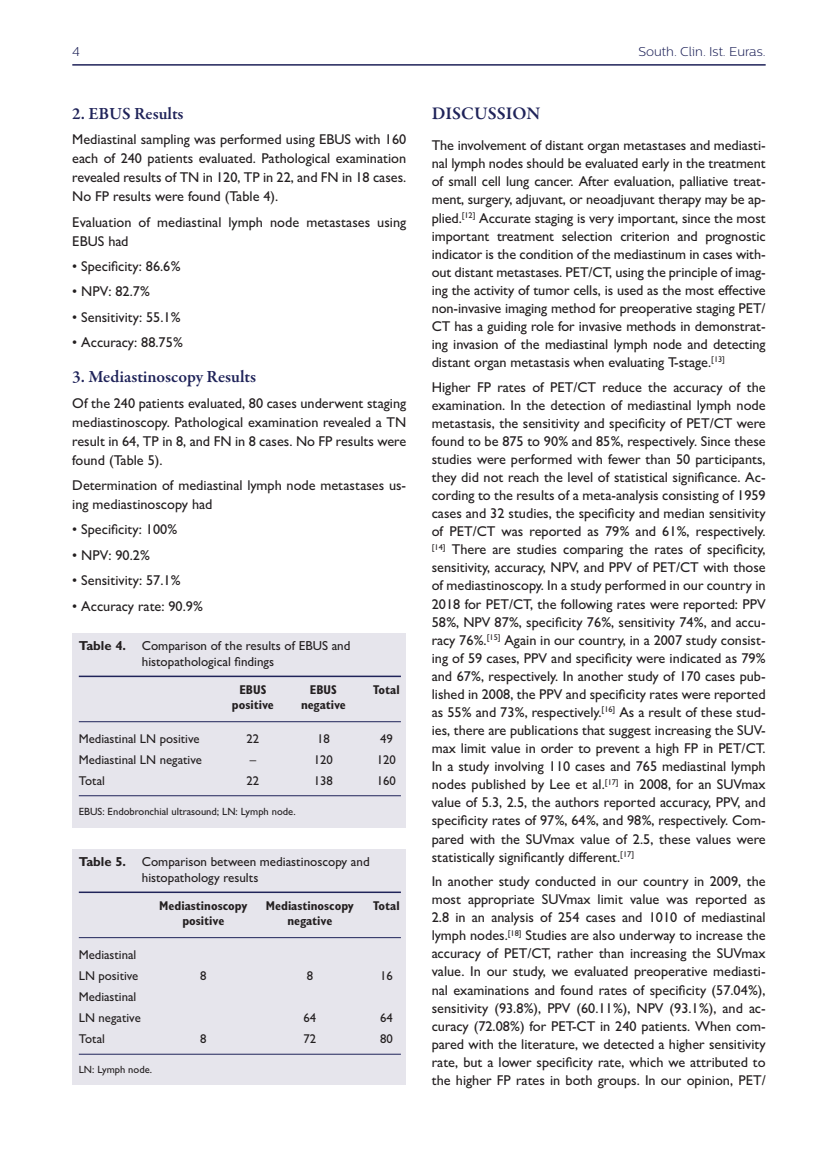
<style>
.page{position:relative;width:838px;height:1170px;background:#fff}
.page>*{position:absolute;margin:0;border:0;box-sizing:border-box;transform-origin:0 0}
.Ana_baslik_KARTAL{font:600 18px "Garamond Premr Pro";color:#1f2359}
.Alt_baslik_KARTAL{font:600 17.25px "Garamond Premr Pro";color:#1f2359}
.Anayazi_KARTAL{font:500 14.25px/18px "Gill Sans MT Pro";color:#231f20;text-align:justify}
.t1{font:500 13.05px/15.6px "Gill Sans MT Pro";color:#231f20}
._00_Tablo_satirlari{font:500 12.75px "Gill Sans MT Pro";color:#231f20}
._00_Tablo_veri_satır{font:700 condensed 12.75px "Gill Sans MT Pro";color:#231f20}
.Sayfa_numarasi_KARTA{font:300 12.75px "Centrale Sans";color:#1f2359}
._00_Tablo_satirlari-2{font:500 10.5px "Gill Sans MT Pro";color:#231f20}
.s1{font-weight:700}
</style>
<div class="page">
<hr style="left:72px;top:64px;width:693px;height:2px;background:#1f2359">
<div style="left:72px;top:633px;width:334px;height:194px;background:#e6e5ec"></div>
<hr style="left:79px;top:675px;width:322px;height:2px;background:#1f2359">
<hr style="left:79px;top:721px;width:322px;height:1px;background:#1f2359">
<hr style="left:79px;top:795px;width:322px;height:1px;background:#1f2359">
<div style="left:72px;top:849px;width:334px;height:235px;background:#e6e5ec"></div>
<hr style="left:79px;top:891px;width:322px;height:2px;background:#1f2359">
<hr style="left:79px;top:937px;width:322px;height:1px;background:#1f2359">
<hr style="left:79px;top:1053px;width:322px;height:1px;background:#1f2359">
<p class="Sayfa_numarasi_KARTA" style="left:72px;top:45px;width:9px">4</p>
<p class="Sayfa_numarasi_KARTA" style="left:638px;top:45px;width:129px">South. Clin. Ist. Euras.</p>
<p class="Alt_baslik_KARTAL" style="left:72px;top:103px;width:113px">2. EBUS Results</p>
<p class="Anayazi_KARTAL" style="left:72px;top:130px;width:335px;line-height:19px">Mediastinal sampling was performed using EBUS with 160 each of 240 patients evaluated. Pathological examination revealed results of TN in 120, TP in 22, and FN in 18 cases.<br>No FP results were found (Table 4).</p>
<p class="Anayazi_KARTAL" style="left:72px;top:212px;width:335px;line-height:19px">Evaluation of mediastinal lymph node metastases using<br>EBUS had</p>
<p class="Anayazi_KARTAL" style="left:72px;top:257px;width:110px">• Specificity: 86.6%</p>
<p class="Anayazi_KARTAL" style="left:72px;top:282px;width:79px">• NPV: 82.7%</p>
<p class="Anayazi_KARTAL" style="left:72px;top:308px;width:110px">• Sensitivity: 55.1%</p>
<p class="Anayazi_KARTAL" style="left:72px;top:333px;width:112px">• Accuracy: 88.75%</p>
<p class="Alt_baslik_KARTAL" style="left:72px;top:366px;width:185px">3. Mediastinoscopy Results</p>
<p class="Anayazi_KARTAL" style="left:72px;top:393px;width:335px;line-height:19px">Of the 240 patients evaluated, 80 cases underwent staging mediastinoscopy. Pathological examination revealed a TN result in 64, TP in 8, and FN in 8 cases. No FP results were found (Table 5).</p>
<p class="Anayazi_KARTAL" style="left:72px;top:475px;width:335px;line-height:19px">Determination of mediastinal lymph node metastases us&shy;ing mediastinoscopy had</p>
<p class="Anayazi_KARTAL" style="left:72px;top:520px;width:107px">• Specificity: 100%</p>
<p class="Anayazi_KARTAL" style="left:72px;top:545px;width:79px">• NPV: 90.2%</p>
<p class="Anayazi_KARTAL" style="left:72px;top:571px;width:110px">• Sensitivity: 57.1%</p>
<p class="Anayazi_KARTAL" style="left:72px;top:596px;width:132px">• Accuracy rate: 90.9%</p>
<p class="t1" style="left:142px;top:638px;width:210px;text-indent:-63px"><span class="s1">Table 4.</span> Comparison of the results of EBUS and histopathological findings</p>
<p class="_00_Tablo_veri_satır" style="left:239px;top:682px;width:28px">EBUS</p>
<p class="_00_Tablo_veri_satır" style="left:310px;top:682px;width:28px">EBUS</p>
<p class="_00_Tablo_veri_satır" style="left:373px;top:682px;width:28px">Total</p>
<p class="_00_Tablo_veri_satır" style="left:232px;top:697px;width:44px">positive</p>
<p class="_00_Tablo_veri_satır" style="left:301px;top:697px;width:46px">negative</p>
<p class="_00_Tablo_satirlari" style="left:79px;top:731px;width:122px">Mediastinal LN positive</p>
<p class="_00_Tablo_satirlari" style="left:246px;top:731px;width:14px">22</p>
<p class="_00_Tablo_satirlari" style="left:317px;top:731px;width:14px">18</p>
<p class="_00_Tablo_satirlari" style="left:380px;top:731px;width:14px">49</p>
<p class="_00_Tablo_satirlari" style="left:79px;top:752px;width:125px">Mediastinal LN negative</p>
<p class="_00_Tablo_satirlari" style="left:250px;top:752px;width:8px">–</p>
<p class="_00_Tablo_satirlari" style="left:314px;top:752px;width:21px">120</p>
<p class="_00_Tablo_satirlari" style="left:377px;top:752px;width:21px">120</p>
<p class="_00_Tablo_satirlari" style="left:79px;top:773px;width:28px">Total</p>
<p class="_00_Tablo_satirlari" style="left:246px;top:773px;width:14px">22</p>
<p class="_00_Tablo_satirlari" style="left:314px;top:773px;width:21px">138</p>
<p class="_00_Tablo_satirlari" style="left:377px;top:773px;width:21px">160</p>
<p class="_00_Tablo_satirlari-2" style="left:79px;top:804px;width:218px">EBUS: Endobronchial ultrasound; LN: Lymph node.</p>
<p class="t1" style="left:142px;top:853px;width:229px;text-indent:-63px"><span class="s1">Table 5.</span> Comparison between mediastinoscopy and histopathology results</p>
<p class="_00_Tablo_veri_satır" style="left:159px;top:898px;width:90px">Mediastinoscopy</p>
<p class="_00_Tablo_veri_satır" style="left:266px;top:898px;width:90px">Mediastinoscopy</p>
<p class="_00_Tablo_veri_satır" style="left:373px;top:898px;width:28px">Total</p>
<p class="_00_Tablo_veri_satır" style="left:182px;top:913px;width:44px">positive</p>
<p class="_00_Tablo_veri_satır" style="left:287px;top:913px;width:46px">negative</p>
<p class="_00_Tablo_satirlari" style="left:79px;top:947px;width:59px">Mediastinal</p>
<p class="_00_Tablo_satirlari" style="left:79px;top:968px;width:61px">LN positive</p>
<p class="_00_Tablo_satirlari" style="left:200px;top:968px;width:8px">8</p>
<p class="_00_Tablo_satirlari" style="left:307px;top:968px;width:8px">8</p>
<p class="_00_Tablo_satirlari" style="left:380px;top:968px;width:14px">16</p>
<p class="_00_Tablo_satirlari" style="left:79px;top:989px;width:59px">Mediastinal</p>
<p class="_00_Tablo_satirlari" style="left:79px;top:1010px;width:63px">LN negative</p>
<p class="_00_Tablo_satirlari" style="left:303px;top:1010px;width:14px">64</p>
<p class="_00_Tablo_satirlari" style="left:380px;top:1010px;width:14px">64</p>
<p class="_00_Tablo_satirlari" style="left:79px;top:1031px;width:28px">Total</p>
<p class="_00_Tablo_satirlari" style="left:200px;top:1031px;width:8px">8</p>
<p class="_00_Tablo_satirlari" style="left:303px;top:1031px;width:14px">72</p>
<p class="_00_Tablo_satirlari" style="left:380px;top:1031px;width:14px">80</p>
<p class="_00_Tablo_satirlari-2" style="left:79px;top:1062px;width:75px">LN: Lymph node.</p>
<p class="Ana_baslik_KARTAL" style="left:432px;top:103px;width:110px">DISCUSSION</p>
<p class="Anayazi_KARTAL" style="left:432px;top:136px;width:335px">The involvement of distant organ metastases and mediasti&shy;nal lymph nodes should be evaluated early in the treatment of small cell lung cancer. After evaluation, palliative treat&shy;ment, surgery, adjuvant, or neoadjuvant therapy may be ap&shy;plied.<sup>[12]</sup> Accurate staging is very important, since the most important treatment selection criterion and prognostic indicator is the condition of the mediastinum in cases with&shy;out distant metastases. PET/CT, using the principle of imag&shy;ing the activity of tumor cells, is used as the most effective non-invasive imaging method for preoperative staging PET/ CT has a guiding role for invasive methods in demonstrat&shy;ing invasion of the mediastinal lymph node and detecting distant organ metastasis when evaluating T-stage.<sup>[13]</sup></p>
<p class="Anayazi_KARTAL" style="left:432px;top:377px;width:335px">Higher FP rates of PET/CT reduce the accuracy of the examination. In the detection of mediastinal lymph node metastasis, the sensitivity and specificity of PET/CT were found to be 875 to 90% and 85%, respectively. Since these studies were performed with fewer than 50 participants, they did not reach the level of statistical significance. Ac&shy;cording to the results of a meta-analysis consisting of 1959 cases and 32 studies, the specificity and median sensitivity of PET/CT was reported as 79% and 61%, respectively. <sup>[14]</sup> There are studies comparing the rates of specificity, sensitivity, accuracy, NPV, and PPV of PET/CT with those of mediastinoscopy. In a study performed in our country in 2018 for PET/CT, the following rates were reported: PPV 58%, NPV 87%, specificity 76%, sensitivity 74%, and accu&shy;racy 76%.<sup>[15]</sup> Again in our country, in a 2007 study consist&shy;ing of 59 cases, PPV and specificity were indicated as 79% and 67%, respectively. In another study of 170 cases pub&shy;lished in 2008, the PPV and specificity rates were reported as 55% and 73%, respectively.<sup>[16]</sup> As a result of these stud&shy;ies, there are publications that suggest increasing the SUV&shy;max limit value in order to prevent a high FP in PET/CT.<br>In a study involving 110 cases and 765 mediastinal lymph nodes published by Lee et al.<sup>[17]</sup> in 2008, for an SUVmax value of 5.3, 2.5, the authors reported accuracy, PPV, and specificity rates of 97%, 64%, and 98%, respectively. Com&shy;pared with the SUVmax value of 2.5, these values were statistically significantly different.<sup>[17]</sup></p>
<p class="Anayazi_KARTAL" style="left:432px;top:872px;width:335px">In another study conducted in our country in 2009, the most appropriate SUVmax limit value was reported as 2.8 in an analysis of 254 cases and 1010 of mediastinal lymph nodes.<sup>[18]</sup> Studies are also underway to increase the accuracy of PET/CT, rather than increasing the SUVmax value. In our study, we evaluated preoperative mediasti&shy;nal examinations and found rates of specificity (57.04%), sensitivity (93.8%), PPV (60.11%), NPV (93.1%), and ac&shy;curacy (72.08%) for PET-CT in 240 patients. When com&shy;pared with the literature, we detected a higher sensitivity rate, but a lower specificity rate, which we attributed to the higher FP rates in both groups. In our opinion, PET/</p>
</div>
